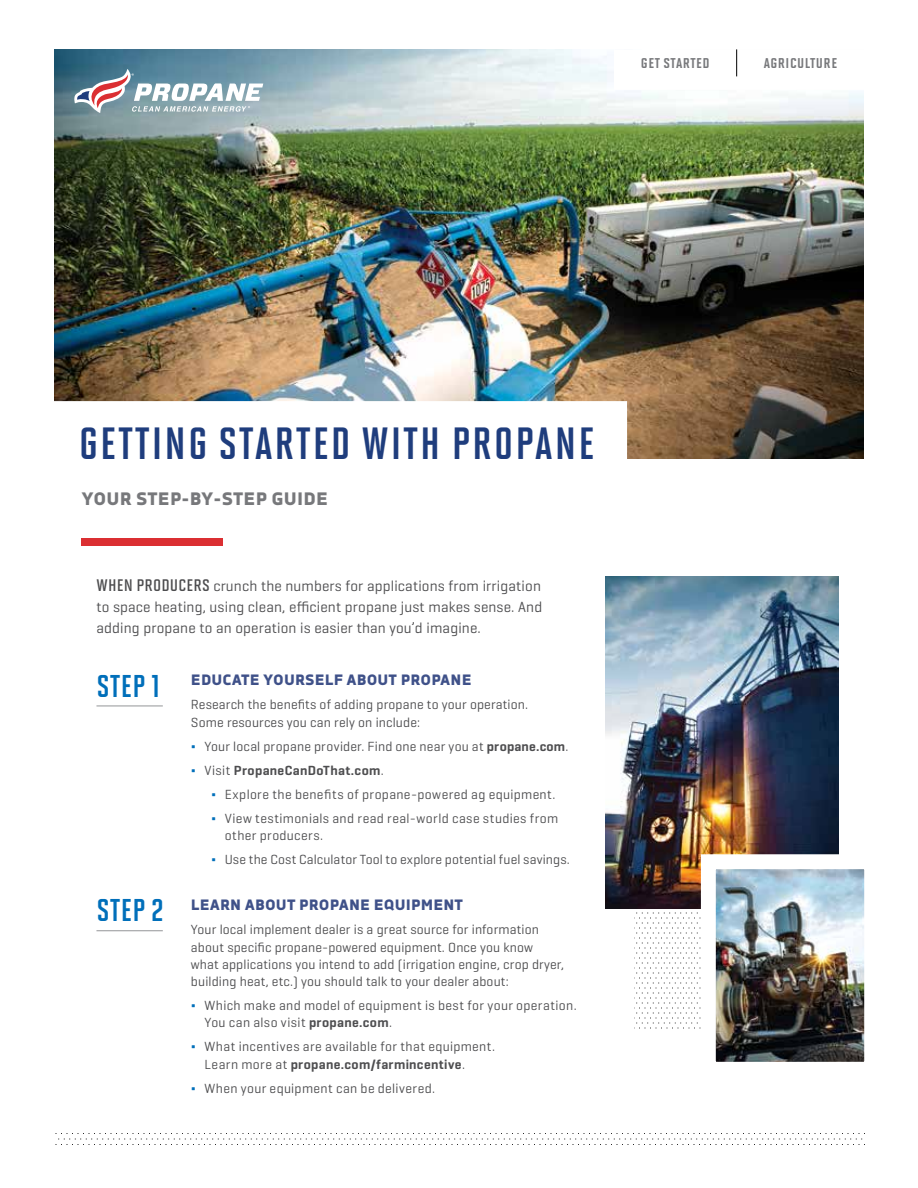
<style>
.page{position:relative;width:918px;height:1188px;background:#fff}
.page>*{position:absolute;margin:0;border:0;box-sizing:border-box;transform-origin:0 0}
.t1{font:700 45.15px "Solano Gothic Sc Pro";letter-spacing:.05em;color:#1f3d7d}
.t2{font:700 31.5px "Solano Gothic Sc Pro";letter-spacing:.02em;color:#006fba}
.t3{font:800 18px "Decima Nova";letter-spacing:.01em;color:#77787b}
.t4{font:16.5px "Solano Gothic Sc Pro Bd SC";letter-spacing:.03em;color:#77787b}
.t5{font:15px/21px "Geogrotesque";letter-spacing:.01em;color:#4d4d4f;text-align:justify}
.t6{font:800 15px "Decima Nova";letter-spacing:.01em;color:#3f5189}
.t7{font:13.5px/17.2px "Geogrotesque";letter-spacing:.01em;color:#4d4d4f}
.s1{font-family:"Solano Gothic Sc Pro Sb SC";font-size:19.5px}
.s2{font-weight:500;color:#006fba}
.s3{font-weight:600}
</style>
<div class="page">
<svg style="left:634px;top:912px;width:67px;height:117px"></svg>
<img style="left:54px;top:49px;width:810px;height:410px">
<img style="left:605px;top:577px;width:233px;height:332px">
<svg style="left:74px;top:69px;width:189px;height:44px"></svg>
<div style="left:82px;top:539px;width:141px;height:7px;background:#db2f32"></div>
<svg style="left:55px;top:1133px;width:810px;height:12px"></svg>
<img style="left:717px;top:870px;width:146px;height:191px">
<hr style="left:96px;top:930px;width:67px;height:1px;background:#939598">
<hr style="left:96px;top:706px;width:67px;height:1px;background:#939598">
<div style="left:54px;top:401px;width:573px;height:83px;background:#fff"></div>
<svg style="left:614px;top:49px;width:250px;height:41px"></svg>
<p class="t4" style="left:641px;top:53px;width:70px">GET STARTED</p>
<p class="t4" style="left:764px;top:53px;width:75px">AGRICULTURE</p>
<h1 class="t1" style="left:79px;top:418px;width:517px">GETTING STARTED WITH PROPANE</h1>
<h3 class="t3" style="left:82px;top:488px;width:248px">YOUR STEP-BY-STEP GUIDE</h3>
<p class="t5" style="left:96px;top:575px;width:447px"><span class="s1">WHEN PRODUCERS</span> crunch the numbers for applications from irrigation to space heating, using clean, efficient propane just makes sense. And adding propane to an operation is easier than you’d imagine.</p>
<h2 class="t2" style="left:97px;top:669px;width:65px">STEP 1</h2>
<h2 class="t2" style="left:97px;top:893px;width:68px">STEP 2</h2>
<p class="t6" style="left:191px;top:671px;width:282px">EDUCATE YOURSELF ABOUT PROPANE</p>
<p class="t7" style="left:191px;top:696px;width:339px">Research the benefits of adding propane to your operation.<br>Some resources you can rely on include:</p>
<p class="t7" style="left:191px;top:734px;width:379px;line-height:24px"><span class="s2">Δ</span> Your local propane provider. Find one near you at <span class="s3">propane.com</span>.<br><span class="s2">Δ</span> Visit <span class="s3">PropaneCanDoThat.com</span>.</p>
<p class="t7" style="left:211px;top:782px;width:349px;line-height:24px"><span class="s2">Δ</span> Explore the benefits of propane-powered ag equipment.<br><span class="s2">Δ</span> View testimonials and read real-world case studies from</p>
<p class="t7" style="left:211px;top:823px;width:360px;line-height:24px;text-indent:14px">other producers.<br><span class="s2">Δ</span> Use the Cost Calculator Tool to explore potential fuel savings.</p>
<p class="t6" style="left:191px;top:896px;width:274px">LEARN ABOUT PROPANE EQUIPMENT</p>
<p class="t7" style="left:191px;top:921px;width:375px">Your local implement dealer is a great source for information about specific propane-powered equipment. Once you know what applications you intend to add (irrigation engine, crop dryer, building heat, etc.) you should talk to your dealer about:</p>
<p class="t7" style="left:204px;top:996px;width:374px;text-indent:-14px"><span class="s2">Δ</span> Which make and model of equipment is best for your operation.<br>You can also visit <span class="s3">propane.com</span>.</p>
<p class="t7" style="left:204px;top:1038px;width:292px;text-indent:-14px"><span class="s2">Δ</span> What incentives are available for that equipment.<br>Learn more at <span class="s3">propane.com/farmincentive</span>.</p>
<p class="t7" style="left:191px;top:1079px;width:246px"><span class="s2">Δ</span> When your equipment can be delivered.</p>
</div>
